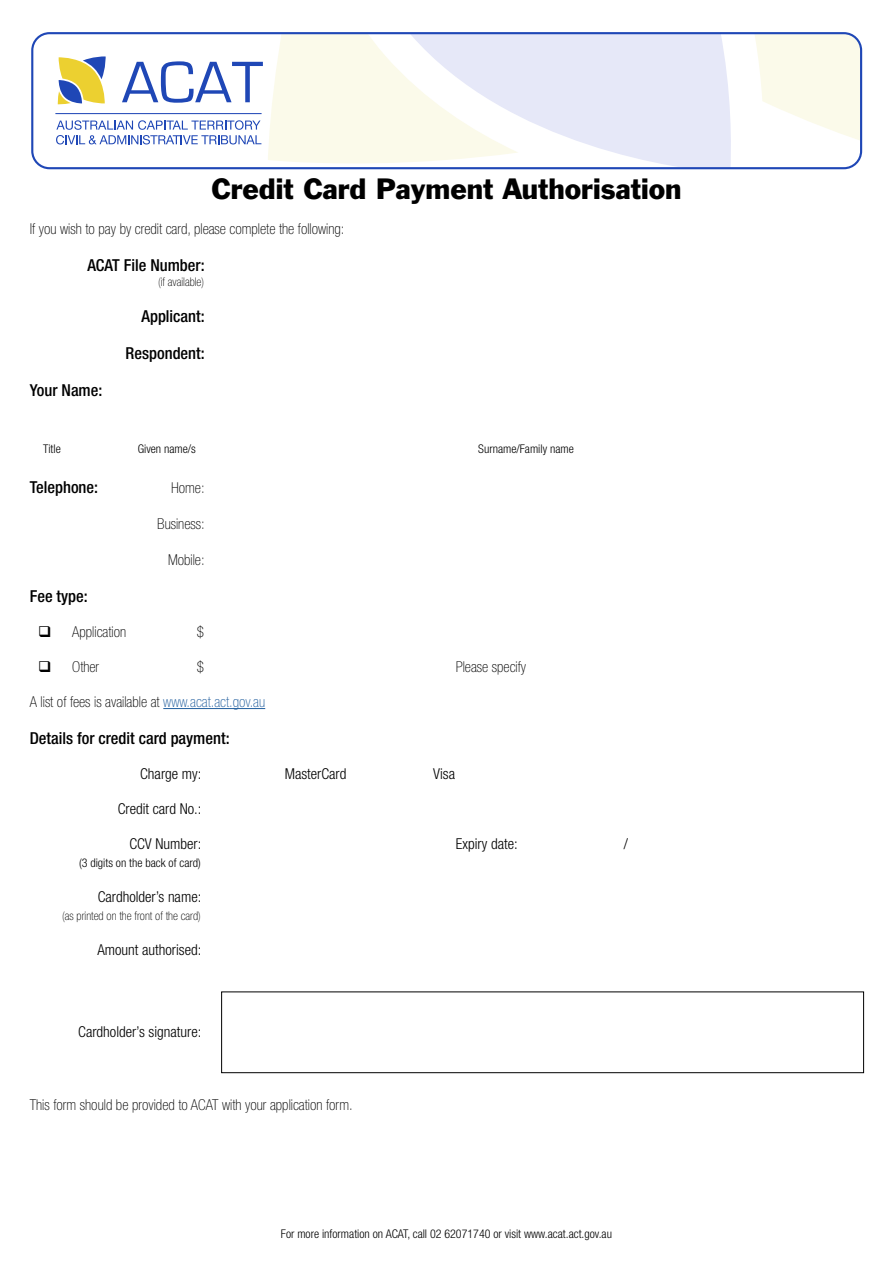
<style>
.page{position:relative;width:893px;height:1263px;background:#fff}
.page>*{position:absolute;margin:0;border:0;box-sizing:border-box;transform-origin:0 0}
.Heading_1{font:27px "Franklin Gothic BT";color:#000}
.DETAILS{font:500 condensed 16.5px "Helvetica Neue LT";color:#000}
.DETAILS-2{font:100 condensed 15px "Helvetica Neue LT";color:#000}
.Dec_box_content{font:300 condensed 15px "Helvetica Neue LT";color:#000}
.Dec_box_content-2{font:300 condensed 12px "Helvetica Neue LT";color:#000}
.Dec_box_instruction{font:300 condensed 12px "Helvetica Neue LT";color:#000}
.Dec_box_content-3{font:100 condensed 12px "Helvetica Neue LT";color:#000}
.DETAILS-3{font:100 condensed 12px "Helvetica Neue LT";color:#000}
.s1{color:#215e9e}
</style>
<div class="page">
<svg style="left:755px;top:35px;width:106px;height:133px;fill:#fbfaea"></svg>
<svg style="left:518px;top:35px;width:213px;height:131px;background:#e9eaf8"></svg>
<svg style="left:56px;top:35px;width:462px;height:128px"></svg>
<hr style="left:55px;top:113px;width:207px;height:1px;background:#1f47b6">
<div style="left:31px;top:32px;width:831px;height:137px;border:2px solid #1f47b6;border-radius:17px"></div>
<hr style="left:163px;top:708px;width:102px;height:1px;background:#215e9e">
<div style="left:221px;top:992px;width:643px;height:81px;border:1px solid #000"></div>
<p class="Heading_1" style="left:211px;top:173px;width:471px">Credit Card Payment Authorisation</p>
<p class="DETAILS-2" style="left:30px;top:221px;width:316px">If you wish to pay by credit card, please complete the following:</p>
<p class="DETAILS" style="left:87px;top:255px;width:119px">ACAT File Number:</p>
<p class="DETAILS-3" style="left:158px;top:275px;width:47px">(if available)</p>
<p class="DETAILS" style="left:142px;top:307px;width:65px">Applicant:</p>
<p class="DETAILS" style="left:126px;top:343px;width:81px">Respondent:</p>
<p class="DETAILS" style="left:30px;top:380px;width:74px">Your Name:</p>
<p class="Dec_box_instruction" style="left:43px;top:442px;width:19px">Title</p>
<p class="Dec_box_instruction" style="left:138px;top:442px;width:60px">Given name/s</p>
<p class="Dec_box_instruction" style="left:478px;top:442px;width:97px">Surname/Family name</p>
<p class="DETAILS" style="left:30px;top:477px;width:70px">Telephone:</p>
<p class="DETAILS-2" style="left:171px;top:479px;width:35px">Home:</p>
<p class="DETAILS-2" style="left:157px;top:515px;width:49px">Business:</p>
<p class="DETAILS-2" style="left:168px;top:551px;width:38px">Mobile:</p>
<p class="DETAILS" style="left:30px;top:586px;width:60px">Fee type:</p>
<p class="DETAILS-2" style="left:38px;top:623px;width:89px">❑ Application</p>
<p class="DETAILS-2" style="left:197px;top:623px;width:9px">$</p>
<p class="DETAILS-2" style="left:38px;top:658px;width:62px">❑ Other</p>
<p class="DETAILS-2" style="left:197px;top:658px;width:9px">$</p>
<p class="DETAILS-2" style="left:456px;top:658px;width:72px">Please specify</p>
<p class="DETAILS-2" style="left:30px;top:693px;width:237px">A list of fees is available at <span class="s1">www.acat.act.gov.au</span></p>
<p class="DETAILS" style="left:30px;top:728px;width:201px">Details for credit card payment:</p>
<p class="Dec_box_content" style="left:140px;top:765px;width:63px">Charge my:</p>
<p class="Dec_box_content" style="left:285px;top:765px;width:63px">MasterCard</p>
<p class="Dec_box_content" style="left:433px;top:765px;width:23px">Visa</p>
<p class="Dec_box_content" style="left:118px;top:800px;width:85px">Credit card No.:</p>
<p class="Dec_box_content" style="left:129px;top:835px;width:73px">CCV Number:</p>
<p class="Dec_box_content" style="left:456px;top:835px;width:63px">Expiry date:</p>
<p class="Dec_box_content" style="left:624px;top:835px;width:6px">/</p>
<p class="Dec_box_content-2" style="left:79px;top:856px;width:123px">(3 digits on the back of card)</p>
<p class="Dec_box_content" style="left:98px;top:888px;width:105px">Cardholder’s name:</p>
<p class="Dec_box_content-3" style="left:62px;top:909px;width:140px">(as printed on the front of the card)</p>
<p class="Dec_box_content" style="left:97px;top:941px;width:105px">Amount authorised:</p>
<p class="Dec_box_content" style="left:78px;top:1023px;width:125px">Cardholder’s signature:</p>
<p class="DETAILS-2" style="left:30px;top:1096px;width:324px">This form should be provided to ACAT with your application form.</p>
<p class="Dec_box_content-2" style="left:281px;top:1226px;width:333px">For more information on ACAT, call 02 62071740 or visit www.acat.act.gov.au</p>
</div>
